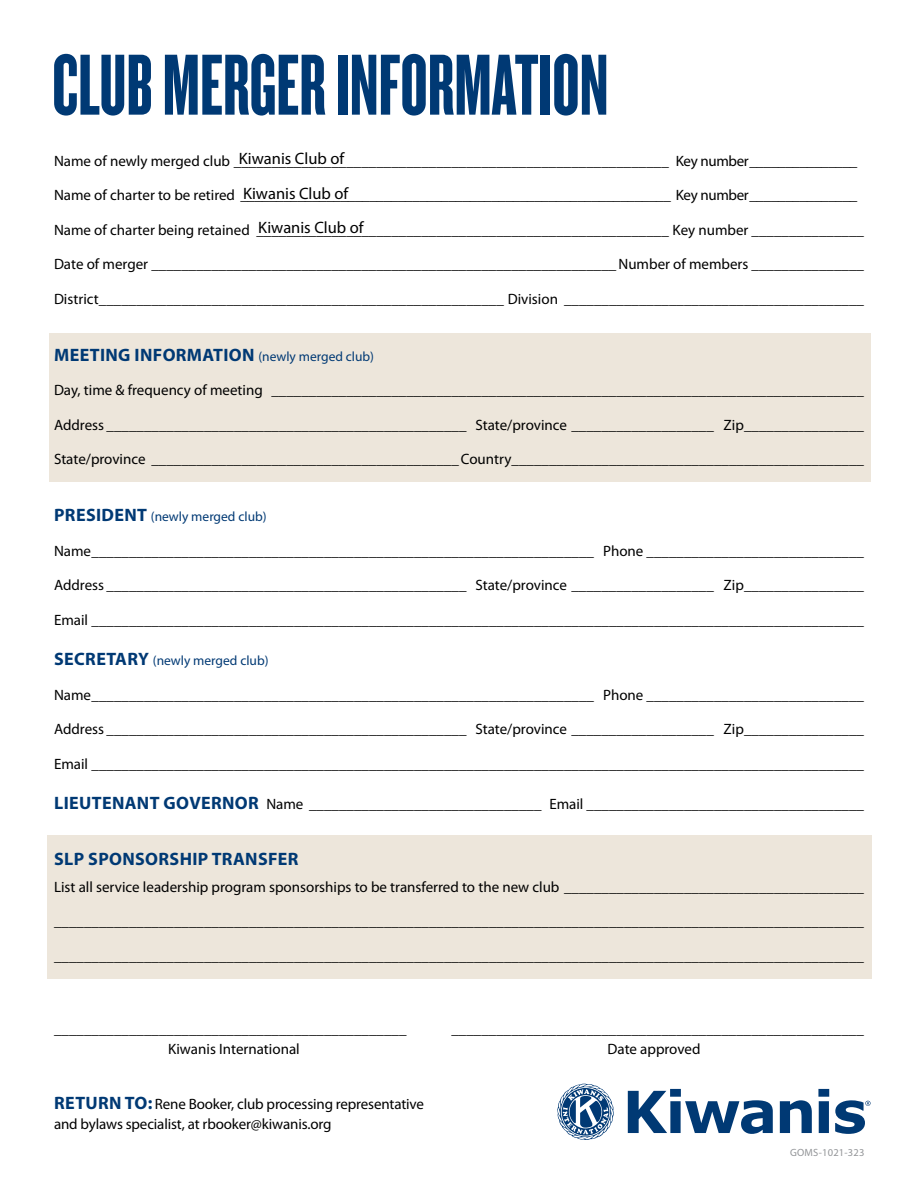
<style>
.page{position:relative;width:918px;height:1188px;background:#fff}
.page>*{position:absolute;margin:0;border:0;box-sizing:border-box;transform-origin:0 0}
.t1{font:90px "Knockout 67 Full Bantamwt";color:#003974}
.t2{font:700 18px "Myriad Pro";letter-spacing:.02em;color:#003974}
.t3{font:16.5px/35.2px "Myriad Pro";color:#000}
.t4{font:15px/20px "Myriad Pro";color:#000}
.t5{font:13.5px "Myriad Pro";color:#003974}
.t6{font:10.5px "Myriad Pro";letter-spacing:.02em;color:#939598}
.s1{font-weight:400;font-size:13.5px}
.s2{font-weight:700;font-size:18px}
.s3{font-weight:700;font-size:18px;color:#003974}
</style>
<div class="page">
<div style="left:49px;top:333px;width:821px;height:149px;background:#ede6db"></div>
<div style="left:48px;top:835px;width:824px;height:143px;background:#ede6db"></div>
<svg style="left:628px;top:1089px;width:145px;height:45px"></svg>
<svg style="left:780px;top:1100px;width:32px;height:33px"></svg>
<svg style="left:818px;top:1089px;width:11px;height:44px"></svg>
<svg style="left:835px;top:1100px;width:36px;height:34px"></svg>
<svg style="left:557px;top:1083px;width:57px;height:57px"></svg>
<h1 class="t1" style="left:52px;top:32px;width:558px">CLUB MERGER INFORMATION</h1>
<p class="t3" style="left:239px;top:140px;width:111px">Kiwanis Club of<br>Kiwanis Club of</p>
<p class="t3" style="left:258px;top:209px;width:107px">Kiwanis Club of</p>
<p class="t4" style="left:54px;top:151px;width:805px">Name of newly merged club __________________________________________________________ Key number_______________</p>
<p class="t4" style="left:54px;top:185px;width:805px">Name of charter to be retired ____________________________________________________________ Key number_______________</p>
<p class="t4" style="left:54px;top:220px;width:811px">Name of charter being retained _______________________________________________________ Key number _______________</p>
<p class="t4" style="left:54px;top:254px;width:811px">Date of merger ______________________________________________________________Number of members _______________</p>
<p class="t4" style="left:54px;top:289px;width:811px">District______________________________________________________ Division ________________________________________</p>
<p class="t2" style="left:54px;top:343px;width:321px">MEETING INFORMATION <span class="s1">(newly merged club)</span></p>
<p class="t4" style="left:54px;top:380px;width:811px">Day, time &amp; frequency of meeting _______________________________________________________________________________</p>
<p class="t4" style="left:54px;top:415px;width:811px">Address ________________________________________________ State/province ___________________ Zip________________</p>
<p class="t4" style="left:54px;top:449px;width:811px">State/province _________________________________________Country_______________________________________________</p>
<p class="t5" style="left:54px;top:509px;width:214px"><span class="s2">PRESIDENT</span> (newly merged club)</p>
<p class="t4" style="left:54px;top:541px;width:811px">Name___________________________________________________________________ Phone _____________________________</p>
<p class="t4" style="left:54px;top:575px;width:811px">Address ________________________________________________ State/province ___________________ Zip________________</p>
<p class="t4" style="left:54px;top:610px;width:811px">Email _______________________________________________________________________________________________________</p>
<p class="t5" style="left:54px;top:653px;width:216px"><span class="s2">SECRETARY</span> (newly merged club)</p>
<p class="t4" style="left:54px;top:685px;width:811px">Name___________________________________________________________________ Phone _____________________________</p>
<p class="t4" style="left:54px;top:719px;width:811px">Address ________________________________________________ State/province ___________________ Zip________________</p>
<p class="t4" style="left:54px;top:754px;width:811px">Email _______________________________________________________________________________________________________</p>
<p class="t4" style="left:54px;top:794px;width:811px"><span class="s3">LIEUTENANT GOVERNOR</span> Name _______________________________ Email _____________________________________</p>
<p class="t2" style="left:54px;top:847px;width:246px">SLP SPONSORSHIP TRANSFER</p>
<p class="t4" style="left:54px;top:877px;width:811px">List all service leadership program sponsorships to be transferred to the new club ________________________________________</p>
<p class="t4" style="left:54px;top:911px;width:811px">____________________________________________________________________________________________________________</p>
<p class="t4" style="left:54px;top:946px;width:811px">____________________________________________________________________________________________________________</p>
<p class="t4" style="left:54px;top:1019px;width:354px">_______________________________________________</p>
<p class="t4" style="left:451px;top:1019px;width:414px">_______________________________________________________</p>
<p class="t4" style="left:168px;top:1039px;width:133px">Kiwanis International</p>
<p class="t4" style="left:608px;top:1039px;width:94px">Date approved</p>
<p class="t4" style="left:54px;top:1093px;width:371px"><span class="s3">RETURN TO:</span> Rene Booker, club processing representative and bylaws specialist, at rbooker@kiwanis.org</p>
<p class="t6" style="left:790px;top:1146px;width:76px">GOMS-1021-323</p>
</div>
